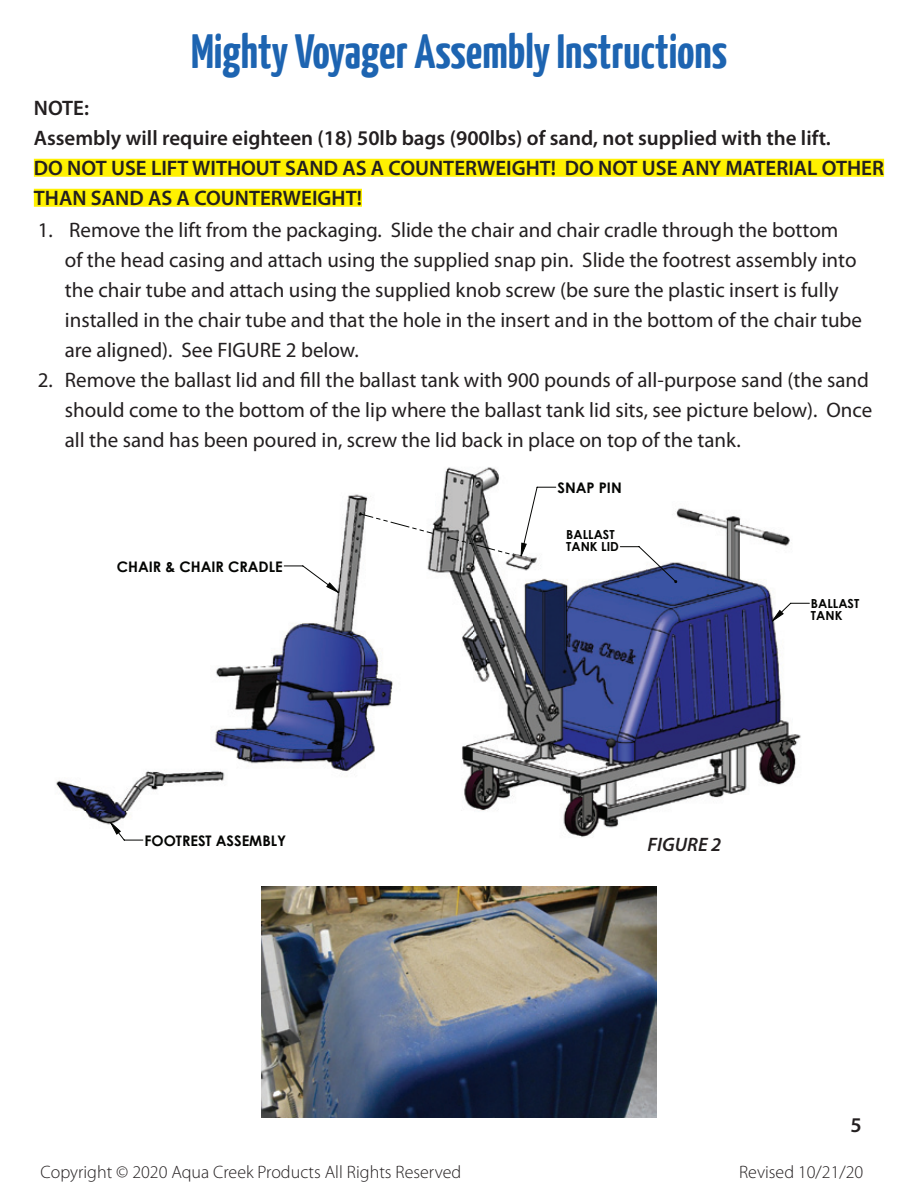
<style>
.page{position:relative;width:918px;height:1188px;background:#fff}
.page>*{position:absolute;margin:0;border:0;box-sizing:border-box;transform-origin:0 0}
.t1{font:700 48px "Yanone Kaffeesatz";color:#1d64b1}
.t2{font:21px/30px "Myriad Pro";color:#231f20}
.t3{font:600 21px/30px "Myriad Pro";color:#231f20}
.t4{font:italic 600 19.5px "Myriad Pro";color:#231f20}
.t5{font:300 18px "Myriad Pro";color:#231f20}
.t6{font:700 14.55px "Century Gothic";color:#040503}
.t7{font:700 12.45px/12.3px "Century Gothic";color:#040503}
</style>
<div class="page">
<div style="left:34px;top:159px;width:850px;height:18px;background:#fff101"></div>
<div style="left:34px;top:189px;width:328px;height:18px;background:#fff101"></div>
<img style="left:56px;top:467px;width:745px;height:371px">
<svg style="left:110px;top:487px;width:446px;height:354px"></svg>
<svg style="left:111px;top:543px;width:415px;height:291px"></svg>
<svg style="left:620px;top:546px;width:190px;height:76px"></svg>
<svg style="left:447px;top:537px;width:66px;height:18px"></svg>
<svg style="left:359px;top:512px;width:74px;height:22px"></svg>
<img style="left:261px;top:887px;width:396px;height:231px">
<h1 class="t1" style="left:191px;top:22px;width:537px">Mighty Voyager Assembly Instructions</h1>
<p class="t3" style="left:34px;top:93px;width:852px">NOTE:<br>Assembly will require eighteen (18) 50lb bags (900lbs) of sand, not supplied with the lift.<br>DO NOT USE LIFT WITHOUT SAND AS A COUNTERWEIGHT! DO NOT USE ANY MATERIAL OTHER THAN SAND AS A COUNTERWEIGHT!</p>
<p class="t2" style="left:65px;top:215px;width:799px;text-indent:-27px">1. Remove the lift from the packaging. Slide the chair and chair cradle through the bottom<br>of the head casing and attach using the supplied snap pin. Slide the footrest assembly into the chair tube and attach using the supplied knob screw (be sure the plastic insert is fully installed in the chair tube and that the hole in the insert and in the bottom of the chair tube are aligned). See FIGURE 2 below.</p>
<p class="t2" style="left:65px;top:365px;width:809px;text-indent:-27px">2. Remove the ballast lid and fill the ballast tank with 900 pounds of all-purpose sand (the sand should come to the bottom of the lip where the ballast tank lid sits, see picture below). Once all the sand has been poured in, screw the lid back in place on top of the tank.</p>
<p class="t6" style="left:117px;top:555px;width:167px">CHAIR &amp; CHAIR CRADLE</p>
<p class="t6" style="left:145px;top:830px;width:143px">FOOTREST ASSEMBLY</p>
<p class="t6" style="left:557px;top:476px;width:66px">SNAP PIN</p>
<p class="t7" style="left:566px;top:528px;width:54px">BALLAST<br>TANK LID</p>
<p class="t4" style="left:647px;top:832px;width:75px">FIGURE 2</p>
<p class="t7" style="left:811px;top:597px;width:50px">BALLAST<br>TANK</p>
<p class="t3" style="left:851px;top:1110px;width:13px">5</p>
<p class="t5" style="left:41px;top:1162px;width:422px">Copyright © 2020 Aqua Creek Products All Rights Reserved</p>
<p class="t5" style="left:739px;top:1162px;width:126px">Revised 10/21/20</p>
</div>
